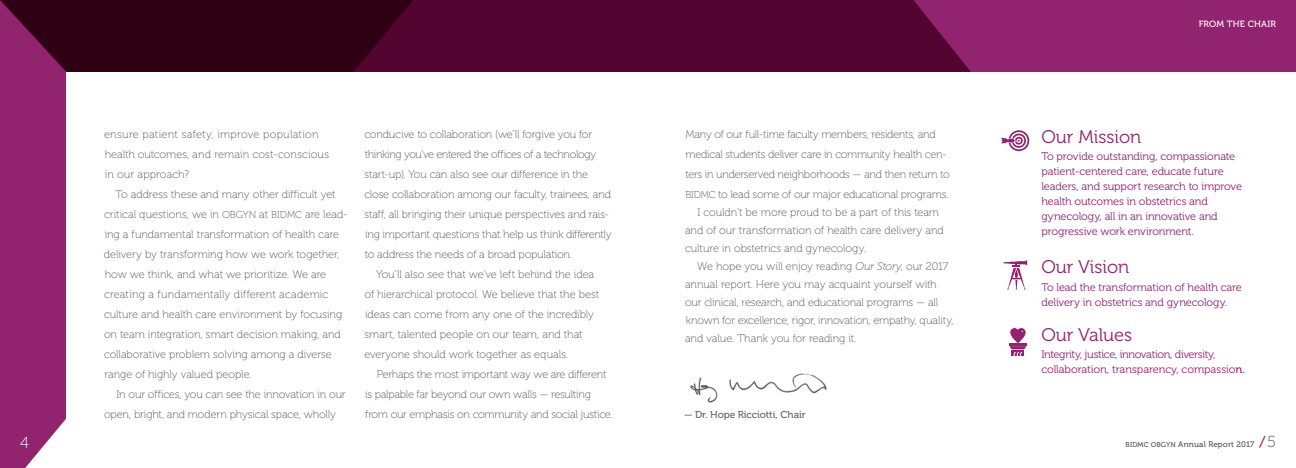
<style>
.page{position:relative;width:1296px;height:468px;background:#fff}
.page>*{position:absolute;margin:0;border:0;box-sizing:border-box;transform-origin:0 0}
.t1{font:18.2px "Museo 300";color:#92236f}
.t2{font:16px "Museo 100";color:#fff}
.t3{font:11px/20px "Museo 100";letter-spacing:-.01em;color:#535457}
.t4{font:11px/15px "Museo 300";letter-spacing:-.015em;color:#92236f}
.t5{font:11px/20px "Museo 100";letter-spacing:.01em;color:#535457}
.t6{font:11px "Museo 100";letter-spacing:-.035em;color:#535457}
.t7{font:10px "Museo 500";letter-spacing:-.005em;color:#636466}
.t8{font:9px "Museo 500";letter-spacing:.02em;color:#fff}
.t9{font:8px "Museo 500";letter-spacing:.02em;color:#535457}
.s1{font-size:10px}
.s2{font-style:italic}
.s3{font-family:"Museo 500"}
.s4{font-size:7px}
.s5{font-size:15px;color:#92236f}
.s6{font-family:"Museo 100";font-size:16px}
</style>
<div class="page">
<div style="left:0;top:106px;width:66px;height:362px;background:#92236f"></div>
<div style="left:998px;top:0;width:298px;height:72px;background:#92236f"></div>
<svg style="left:0;top:0;width:998px;height:106px;background:#4e062d"></svg>
<div style="left:67px;top:72px;width:1229px;height:346px;background:#fff"></div>
<svg style="left:1001px;top:130px;width:29px;height:22px"></svg>
<svg style="left:1004px;top:260px;width:23px;height:30px"></svg>
<hr style="left:1009px;top:343px;width:18px;height:3px;background:#92226f">
<svg style="left:1009px;top:327px;width:17px;height:29px"></svg>
<img style="left:690px;top:373px;width:137px;height:30px">
<h2 class="t2" style="left:20px;top:434px;width:10px">4</h2>
<p class="t5" style="left:104px;top:124px;width:227px">ensure patient safety, improve population health outcomes, and remain cost-conscious in our approach?</p>
<p class="t3" style="left:104px;top:184px;width:246px;text-indent:11px">To address these and many other difficult yet critical questions, we in <span class="s1">OBGYN</span> at <span class="s1">BIDMC</span> are lead&shy;ing a fundamental transformation of health care delivery by transforming how we work together, how we think, and what we prioritize. We are creating a fundamentally different academic culture and health care environment by focusing on team integration, smart decision making, and collaborative problem solving among a diverse range of highly valued people.</p>
<p class="t3" style="left:104px;top:384px;width:243px;text-indent:12px">In our offices, you can see the innovation in our open, bright, and modern physical space, wholly</p>
<p class="t3" style="left:364px;top:124px;width:229px">conducive to collaboration (we’ll forgive you for</p>
<p class="t6" style="left:365px;top:148px;width:233px">thinking you’ve entered the offices of a technology</p>
<p class="t3" style="left:365px;top:164px;width:225px">start-up). You can also see our difference in the</p>
<p class="t3" style="left:364px;top:184px;width:248px">close collaboration among our faculty, trainees, and</p>
<p class="t3" style="left:365px;top:204px;width:246px">staff, all bringing their unique perspectives and rais-</p>
<p class="t3" style="left:365px;top:224px;width:248px">ing important questions that help us think differently</p>
<p class="t3" style="left:365px;top:244px;width:209px">to address the needs of a broad population.</p>
<p class="t3" style="left:376px;top:264px;width:220px">You’ll also see that we’ve left behind the idea</p>
<p class="t3" style="left:364px;top:284px;width:236px">of hierarchical protocol. We believe that the best</p>
<p class="t3" style="left:365px;top:304px;width:231px">ideas can come from any one of the incredibly</p>
<p class="t3" style="left:365px;top:324px;width:220px">smart, talented people on our team, and that</p>
<p class="t3" style="left:364px;top:344px;width:205px">everyone should work together as equals.</p>
<p class="t3" style="left:377px;top:364px;width:231px">Perhaps the most important way we are different</p>
<p class="t3" style="left:365px;top:384px;width:227px">is palpable far beyond our own walls — resulting</p>
<p class="t3" style="left:365px;top:404px;width:249px">from our emphasis on community and social justice.</p>
<p class="t7" style="left:684px;top:409px;width:123px">— Dr. Hope Ricciotti, Chair</p>
<p class="t3" style="left:685px;top:124px;width:266px">Many of our full-time faculty members, residents, and medical students deliver care in community health cen&shy;ters in underserved neighborhoods — and then return to <span class="s1">BIDMC</span> to lead some of our major educational programs.</p>
<p class="t3" style="left:685px;top:203px;width:260px;line-height:18px;text-indent:12px">I couldn’t be more proud to be a part of this team and of our transformation of health care delivery and culture in obstetrics and gynecology.</p>
<p class="t3" style="left:685px;top:257px;width:270px;line-height:18px;text-indent:12px">We hope you will enjoy reading <span class="s2">Our Story</span>, our 2017 annual report. Here you may acquaint yourself with our clinical, research, and educational programs — all known for excellence, rigor, innovation, empathy, quality, and value. Thank you for reading it.</p>
<p class="t8" style="left:1199px;top:19px;width:79px">FROM THE CHAIR</p>
<h1 class="t1" style="left:1041px;top:127px;width:101px">Our Mission</h1>
<p class="t4" style="left:1041px;top:149px;width:202px">To provide outstanding, compassionate patient-centered care, educate future leaders, and support research to improve health outcomes in obstetrics and gynecology, all in an innovative and progressive work environment.</p>
<h1 class="t1" style="left:1041px;top:257px;width:89px">Our Vision</h1>
<p class="t4" style="left:1041px;top:280px;width:202px">To lead the transformation of health care delivery in obstetrics and gynecology.</p>
<h1 class="t1" style="left:1041px;top:325px;width:92px">Our Values</h1>
<p class="t4" style="left:1041px;top:347px;width:205px">Integrity, justice, innovation, diversity, collaboration, transparency, compassio<span class="s3">n.</span></p>
<p class="t9" style="left:1126px;top:440px;width:152px"><span class="s4">BIDMC OBGYN</span> Annual Report 2017 <span class="s5">/</span><span class="s6">5</span></p>
</div>
